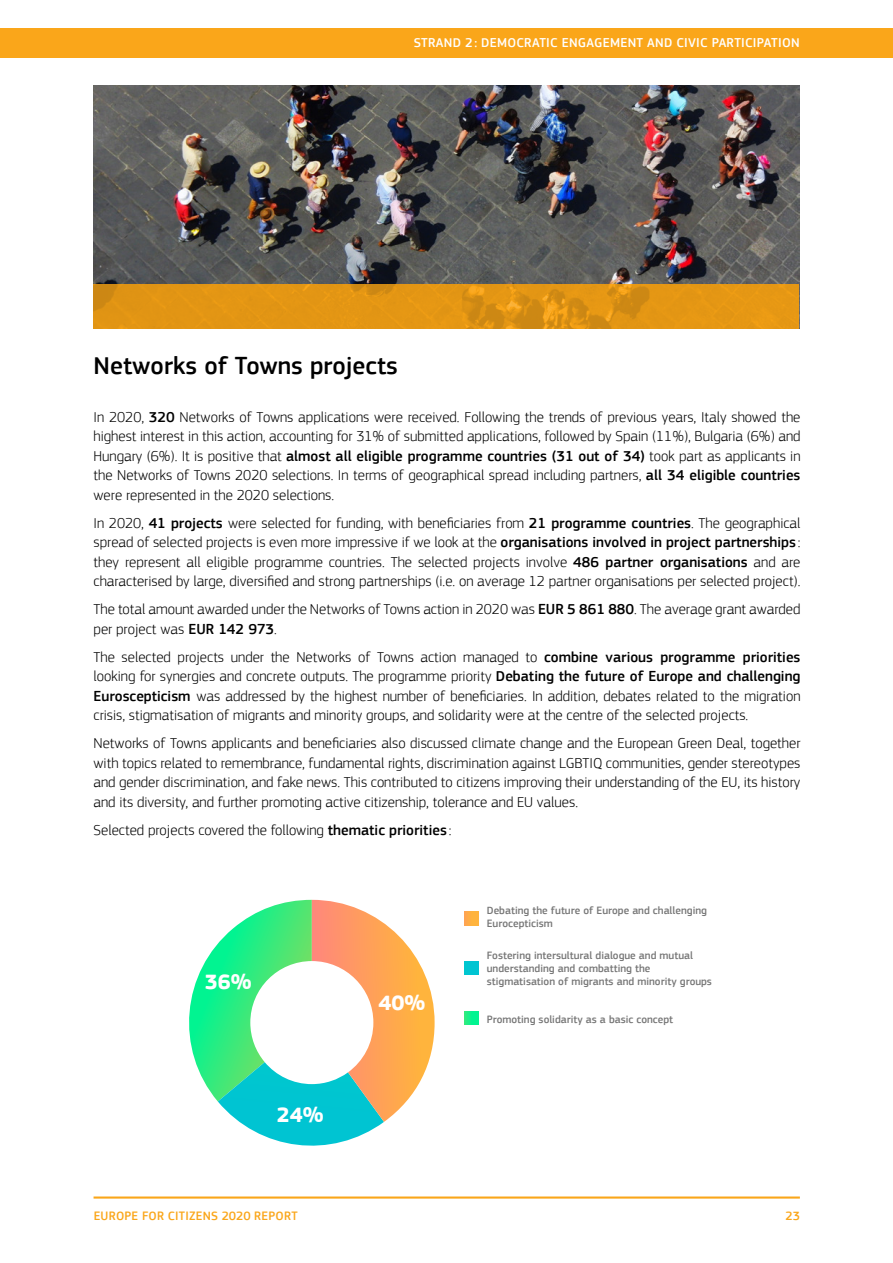
<style>
.page{position:relative;width:893px;height:1263px;background:#fff}
.page>*{position:absolute;margin:0;border:0;box-sizing:border-box;transform-origin:0 0}
.t1{font:500 25.5px "EC Square Sans Pro";color:#000}
.t2{font:700 21.75px "EC Square Sans Pro";color:#fff}
.t3{font:300 15px/19.5px "EC Square Sans Pro";color:#000;text-align:justify}
.t4{font:500 13.35px "EC Square Sans Pro";letter-spacing:.02em;color:#fff}
.t5{font:500 12.6px "EC Square Sans Pro";letter-spacing:.02em;color:#faa61a}
.t6{font:500 10.95px/13.2px "EC Square Sans Pro";color:#777}
.s1{font-weight:500}
</style>
<div class="page">
<hr style="left:94px;top:1196px;width:706px;height:2px;background:#faa61a">
<div style="left:0;top:28px;width:893px;height:29px;background:#faa61a"></div>
<svg style="left:189px;top:900px;width:246px;height:246px"></svg>
<svg style="left:465px;top:912px;width:13px;height:13px"></svg>
<div style="left:465px;top:961px;width:13px;height:14px;background:#00c4d2"></div>
<svg style="left:465px;top:1011px;width:13px;height:13px"></svg>
<img style="left:94px;top:85px;width:705px;height:199px">
<svg style="left:94px;top:284px;width:705px;height:44px;background:#e19414"></svg>
<p class="t4" style="left:414px;top:34px;width:387px">STRAND 2: DEMOCRATIC ENGAGEMENT AND CIVIC PARTICIPATION</p>
<h1 class="t1" style="left:94px;top:351px;width:306px">Networks of Towns projects</h1>
<p class="t3" style="left:94px;top:407px;width:708px">In 2020, <span class="s1">320</span> Networks of Towns applications were received. Following the trends of previous years, Italy showed the highest interest in this action, accounting for 31% of submitted applications, followed by Spain (11%), Bulgaria (6%) and Hungary (6%). It is positive that <span class="s1">almost all eligible programme countries (31 out of 34)</span> took part as applicants in the Networks of Towns 2020 selections. In terms of geographical spread including partners, <span class="s1">all 34 eligible countries </span>were represented in the 2020 selections.</p>
<p class="t3" style="left:94px;top:513px;width:708px">In 2020, <span class="s1">41 projects</span> were selected for funding, with beneficiaries from <span class="s1">21 programme countries</span>. The geographical spread of selected projects is even more impressive if we look at the <span class="s1">organisations involved in project partnerships</span> : they represent all eligible programme countries. The selected projects involve <span class="s1">486 partner organisations</span> and are characterised by large, diversified and strong partnerships (i.e. on average 12 partner organisations per selected project).</p>
<p class="t3" style="left:94px;top:599px;width:708px">The total amount awarded under the Networks of Towns action in 2020 was <span class="s1">EUR 5 861 880</span>. The average grant awarded per project was <span class="s1">EUR 142 973</span>.</p>
<p class="t3" style="left:94px;top:647px;width:708px">The selected projects under the Networks of Towns action managed to <span class="s1">combine various programme priorities </span>looking for synergies and concrete outputs. The programme priority <span class="s1">Debating the future of Europe and challenging Euroscepticism</span> was addressed by the highest number of beneficiaries. In addition, debates related to the migration crisis, stigmatisation of migrants and minority groups, and solidarity were at the centre of the selected projects.</p>
<p class="t3" style="left:94px;top:733px;width:708px">Networks of Towns applicants and beneficiaries also discussed climate change and the European Green Deal, together with topics related to remembrance, fundamental rights, discrimination against LGBTIQ communities, gender stereotypes and gender discrimination, and fake news. This contributed to citizens improving their understanding of the EU, its history and its diversity, and further promoting active citizenship, tolerance and EU values.</p>
<p class="t3" style="left:94px;top:820px;width:359px">Selected projects covered the following <span class="s1">thematic priorities</span> :</p>
<h2 class="t2" style="left:205px;top:969px;width:48px">36%</h2>
<h2 class="t2" style="left:277px;top:1102px;width:48px">24%</h2>
<h2 class="t2" style="left:379px;top:989px;width:48px">40%</h2>
<p class="t6" style="left:487px;top:904px;width:222px">Debating the future of Europe and challenging<br>Eurocepticism</p>
<p class="t6" style="left:487px;top:949px;width:227px">Fostering intersultural dialogue and mutual understanding and combatting the stigmatisation of migrants and minority groups</p>
<p class="t6" style="left:487px;top:1013px;width:188px">Promoting solidarity as a basic concept</p>
<p class="t5" style="left:94px;top:1208px;width:205px">EUROPE FOR CITIZENS 2020 REPORT</p>
<p class="t5" style="left:785px;top:1208px;width:16px">23</p>
</div>
